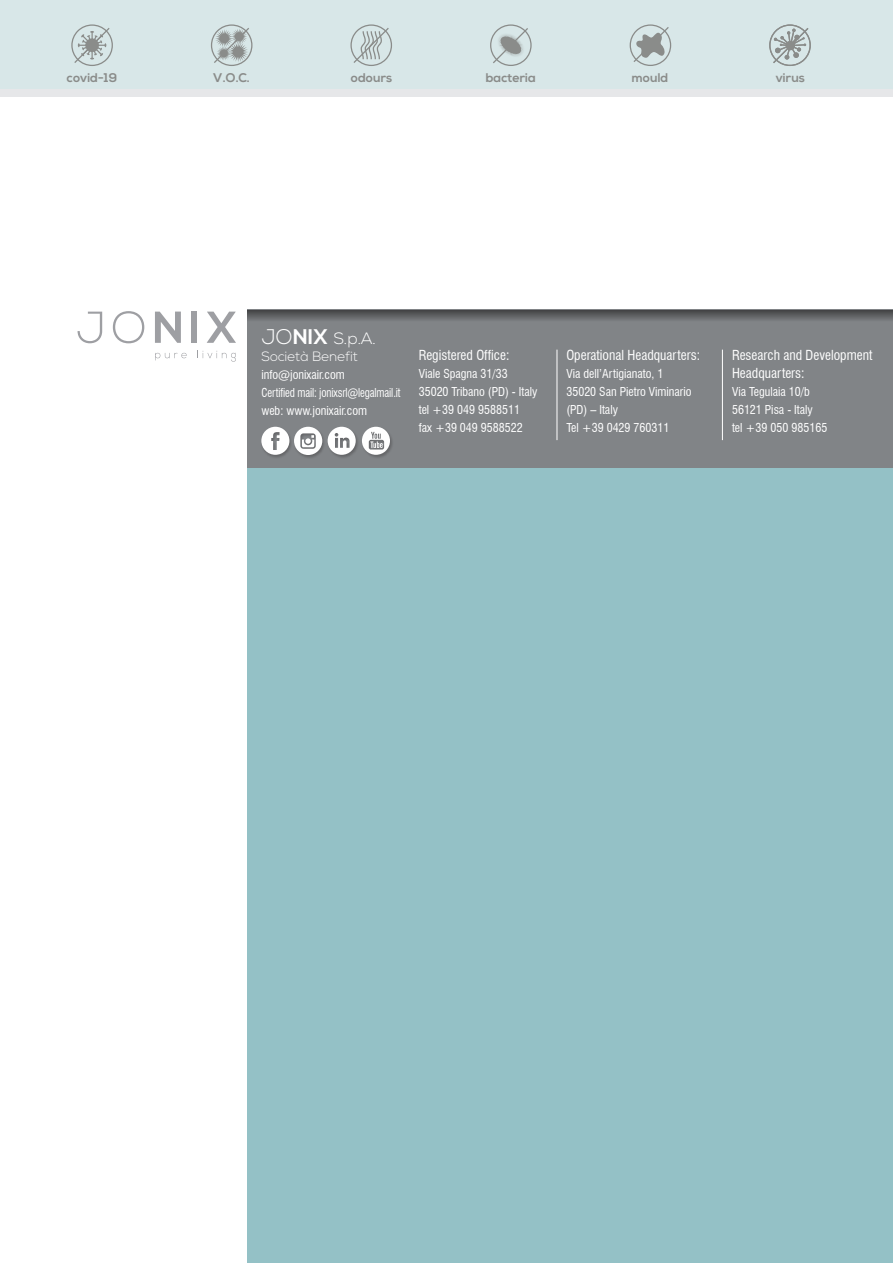
<style>
.page{position:relative;width:893px;height:1263px;background:#fff}
.page>*{position:absolute;margin:0;border:0;box-sizing:border-box;transform-origin:0 0}
.t1{font:300 16.5px "Nexa";color:#fff}
.t2{font:condensed 13.5px/18px "Swiss 721 BT";color:#fff}
.t3{font:300 13.5px "Nexa";color:#fff}
.t4{font:700 12.6px "Nexa";color:#8a8c8a}
.t5{font:condensed 12px "Swiss 721 BT";color:#fff}
.t6{font:condensed 12px "Swiss 721 BT";color:#fff;scale:.9 1}
.s1{font-size:21.15px}
.s2{font-weight:700;font-size:21.15px}
</style>
<div class="page">
<div style="left:247px;top:310px;width:646px;height:953px;background:#94c1c6"></div>
<div style="left:247px;top:310px;width:646px;height:158px;background:#818487"></div>
<svg style="left:247px;top:310px;width:646px;height:10px;background:#5b5c5e"></svg>
<svg style="left:155px;top:353px;width:32px;height:7px"></svg>
<svg style="left:197px;top:351px;width:39px;height:11px"></svg>
<svg style="left:78px;top:312px;width:24px;height:31px"></svg>
<svg style="left:113px;top:311px;width:31px;height:32px"></svg>
<svg style="left:155px;top:312px;width:26px;height:31px"></svg>
<div style="left:191px;top:312px;width:6px;height:31px;background:#9e9fa3"></div>
<svg style="left:207px;top:312px;width:29px;height:31px"></svg>
<hr style="left:557px;top:350px;width:1px;height:90px;background:#fff">
<hr style="left:722px;top:350px;width:1px;height:90px;background:#fff">
<div style="left:0;top:0;width:893px;height:89px;background:#d8e7e8"></div>
<div style="left:0;top:89px;width:893px;height:8px;background:#e6e7e9"></div>
<svg style="left:71px;top:24px;width:42px;height:42px"></svg>
<svg style="left:211px;top:24px;width:41px;height:42px"></svg>
<svg style="left:350px;top:24px;width:42px;height:42px"></svg>
<svg style="left:490px;top:24px;width:42px;height:42px"></svg>
<svg style="left:630px;top:24px;width:41px;height:42px"></svg>
<svg style="left:769px;top:24px;width:42px;height:42px"></svg>
<div style="left:260px;top:426px;width:134px;height:33px;background:#231f20;opacity:.3"></div>
<svg style="left:328px;top:427px;width:28px;height:28px"></svg>
<svg style="left:362px;top:427px;width:28px;height:28px"></svg>
<svg style="left:261px;top:427px;width:61px;height:28px"></svg>
<p class="t4" style="left:67px;top:70px;width:52px">covid-19</p>
<p class="t4" style="left:213px;top:70px;width:38px">V.O.C.</p>
<p class="t4" style="left:351px;top:70px;width:43px">odours</p>
<p class="t4" style="left:486px;top:70px;width:52px">bacteria</p>
<p class="t4" style="left:632px;top:70px;width:38px">mould</p>
<p class="t4" style="left:776px;top:70px;width:31px">virus</p>
<p class="t1" style="left:261px;top:329px;width:116px"><span class="s1">JO</span><span class="s2">NIX</span> S.p.A.</p>
<p class="t3" style="left:261px;top:348px;width:98px">Società Benefit</p>
<p class="t2" style="left:732px;top:346px;width:142px">Research and Development<br>Headquarters:</p>
<p class="t5" style="left:732px;top:384px;width:79px">Via Tegulaia 10/b</p>
<p class="t5" style="left:732px;top:402px;width:82px">56121 Pisa - Italy</p>
<p class="t5" style="left:732px;top:420px;width:97px">tel +39 050 985165</p>
<p class="t2" style="left:419px;top:346px;width:92px">Registered Office:</p>
<p class="t5" style="left:419px;top:366px;width:91px">Viale Spagna 31/33</p>
<p class="t5" style="left:419px;top:384px;width:120px">35020 Tribano (PD) - Italy</p>
<p class="t5" style="left:419px;top:402px;width:103px">tel +39 049 9588511</p>
<p class="t5" style="left:419px;top:420px;width:105px">fax +39 049 9588522</p>
<p class="t2" style="left:566px;top:346px;width:135px">Operational Headquarters:</p>
<p class="t5" style="left:566px;top:366px;width:99px">Via dell’Artigianato, 1</p>
<p class="t5" style="left:566px;top:384px;width:127px">35020 San Pietro Viminario</p>
<p class="t5" style="left:566px;top:402px;width:53px">(PD) – Italy</p>
<p class="t5" style="left:566px;top:420px;width:105px">Tel +39 0429 760311</p>
<p class="t5" style="left:261px;top:367px;width:85px">info@jonixair.com</p>
<p class="t6" style="left:261px;top:385px;width:156px">Certified mail: jonixsrl@legalmail.it</p>
<p class="t5" style="left:261px;top:403px;width:107px">web: www.jonixair.com</p>
</div>
